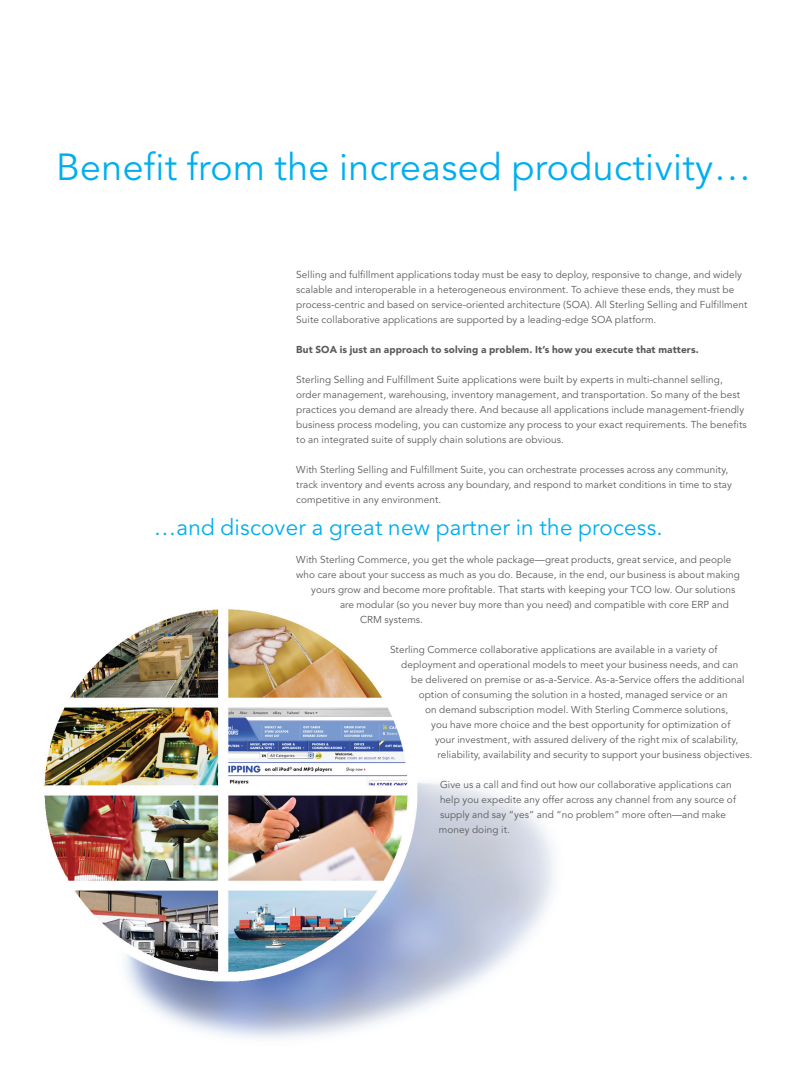
<style>
.page{position:relative;width:810px;height:1080px;background:#fff}
.page>*{position:absolute;margin:0;border:0;box-sizing:border-box;transform-origin:0 0}
.Body_Headline___Firs{font:37.5px "Avenir";letter-spacing:.01em;color:#00aeef}
.Body_Headline___Firs-2{font:22.5px "Avenir";letter-spacing:.01em;color:#00aeef}
.Body{font:10px/15px "Avenir";letter-spacing:.01em;color:#5a5a5d}
.Body-2{font:900 10px "Avenir";letter-spacing:.01em;color:#5a5a5d}
</style>
<div class="page">
<img style="left:44px;top:609px;width:511px;height:430px">
<p class="Body_Headline___Firs" style="left:56px;top:145px;width:697px">Benefit from the increased productivity…</p>
<p class="Body" style="left:296px;top:267px;width:453px">Selling and fulfillment applications today must be easy to deploy, responsive to change, and widely scalable and interoperable in a heterogeneous environment. To achieve these ends, they must be process-centric and based on service-oriented architecture (SOA). All Sterling Selling and Fulfillment Suite collaborative applications are supported by a leading-edge SOA platform.</p>
<p class="Body-2" style="left:296px;top:343px;width:404px">But SOA is just an approach to solving a problem. It’s how you execute that matters.</p>
<p class="Body" style="left:296px;top:372px;width:452px">Sterling Selling and Fulfillment Suite applications were built by experts in multi-channel selling, order management, warehousing, inventory management, and transportation. So many of the best practices you demand are already there. And because all applications include management-friendly business process modeling, you can customize any process to your exact requirements. The benefits to an integrated suite of supply chain solutions are obvious.</p>
<p class="Body" style="left:296px;top:462px;width:437px">With Sterling Selling and Fulfillment Suite, you can orchestrate processes across any community, track inventory and events across any boundary, and respond to market conditions in time to stay competitive in any environment.</p>
<p class="Body_Headline___Firs-2" style="left:154px;top:514px;width:511px">…and discover a great new partner in the process.</p>
<p class="Body" style="left:296px;top:552px;width:437px">With Sterling Commerce, you get the whole package—great products, great service, and people</p>
<p class="Body" style="left:296px;top:567px;width:445px">who care about your success as much as you do. Because, in the end, our business is about making</p>
<p class="Body" style="left:311px;top:582px;width:426px">yours grow and become more profitable. That starts with keeping your TCO low. Our solutions</p>
<p class="Body" style="left:340px;top:597px;width:390px">are modular (so you never buy more than you need) and compatible with core ERP and</p>
<p class="Body" style="left:360px;top:612px;width:65px">CRM systems.</p>
<p class="Body" style="left:390px;top:642px;width:329px">Sterling Commerce collaborative applications are available in a variety of</p>
<p class="Body" style="left:401px;top:657px;width:339px">deployment and operational models to meet your business needs, and can</p>
<p class="Body" style="left:411px;top:672px;width:335px">be delivered on premise or as-a-Service. As-a-Service offers the additional</p>
<p class="Body" style="left:419px;top:687px;width:310px">option of consuming the solution in a hosted, managed service or an</p>
<p class="Body" style="left:425px;top:702px;width:305px">on demand subscription model. With Sterling Commerce solutions,</p>
<p class="Body" style="left:431px;top:717px;width:301px">you have more choice and the best opportunity for optimization of</p>
<p class="Body" style="left:435px;top:732px;width:305px">your investment, with assured delivery of the right mix of scalability,</p>
<p class="Body" style="left:438px;top:747px;width:317px">reliability, availability and security to support your business objectives.</p>
<p class="Body" style="left:439px;top:777px;width:299px">Give us a call and find out how our collaborative applications can help you expedite any offer across any channel from any source of supply and say “yes” and “no problem” more often—and make money doing it.</p>
</div>
